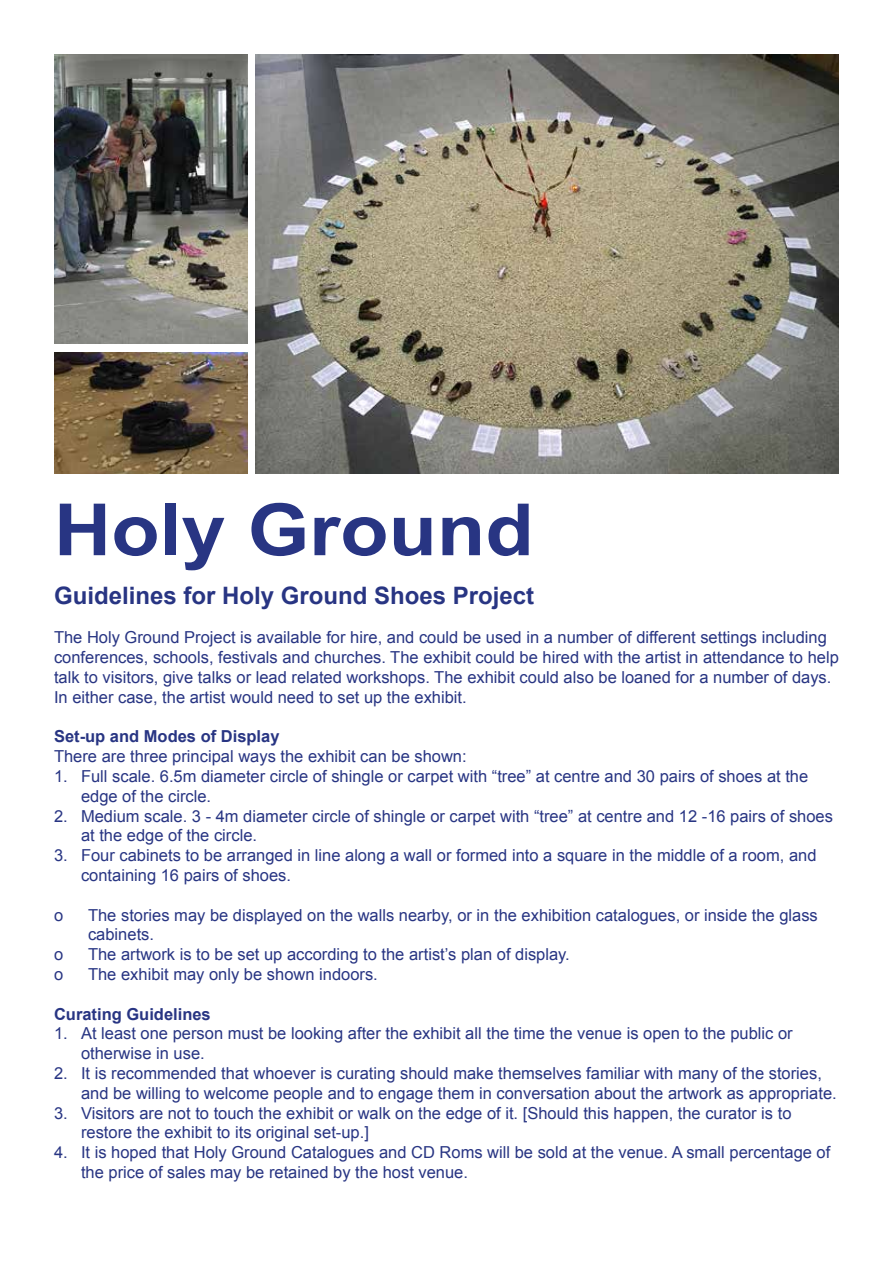
<style>
.page{position:relative;width:893px;height:1263px;background:#fff}
.page>*{position:absolute;margin:0;border:0;box-sizing:border-box;transform-origin:0 0}
.t1{font:700 72px "Arial";color:#283583;scale:1.1 1}
.t2{font:700 24px "Arial";color:#283583}
.t3{font:16.5px/19.8px "Arial";color:#283583}
.t4{font:700 16.5px "Arial";color:#283583}
</style>
<div class="page">
<img style="left:256px;top:54px;width:583px;height:419px">
<img style="left:54px;top:352px;width:194px;height:121px">
<img style="left:54px;top:54px;width:194px;height:289px">
<h1 class="t1" style="left:54px;top:482px;width:438px">Holy Ground</h1>
<h2 class="t2" style="left:54px;top:579px;width:482px">Guidelines for Holy Ground Shoes Project</h2>
<p class="t3" style="left:54px;top:628px;width:786px">The Holy Ground Project is available for hire, and could be used in a number of different settings including conferences, schools, festivals and churches. The exhibit could be hired with the artist in attendance to help talk to visitors, give talks or lead related workshops. The exhibit could also be loaned for a number of days.<br>In either case, the artist would need to set up the exhibit.</p>
<p class="t4" style="left:54px;top:726px;width:227px">Set-up and Modes of Display</p>
<p class="t3" style="left:54px;top:747px;width:414px">There are three principal ways the exhibit can be shown:</p>
<p class="t3" style="left:81px;top:766px;width:729px;text-indent:-27px">1. Full scale. 6.5m diameter circle of shingle or carpet with “tree” at centre and 30 pairs of shoes at the edge of the circle.</p>
<p class="t3" style="left:81px;top:806px;width:753px;text-indent:-27px">2. Medium scale. 3 - 4m diameter circle of shingle or carpet with “tree” at centre and 12 -16 pairs of shoes at the edge of the circle.</p>
<p class="t3" style="left:81px;top:846px;width:737px;text-indent:-27px">3. Four cabinets to be arranged in line along a wall or formed into a square in the middle of a room, and containing 16 pairs of shoes.</p>
<p class="t3" style="left:54px;top:905px;width:11px">o</p>
<p class="t3" style="left:88px;top:905px;width:731px">The stories may be displayed on the walls nearby, or in the exhibition catalogues, or inside the glass cabinets.</p>
<p class="t3" style="left:54px;top:945px;width:11px">o</p>
<p class="t3" style="left:88px;top:945px;width:483px">The artwork is to be set up according to the artist’s plan of display.</p>
<p class="t3" style="left:54px;top:964px;width:11px">o</p>
<p class="t3" style="left:88px;top:964px;width:291px">The exhibit may only be shown indoors.</p>
<p class="t4" style="left:54px;top:1003px;width:158px">Curating Guidelines</p>
<p class="t3" style="left:81px;top:1024px;width:713px;text-indent:-27px">1. At least one person must be looking after the exhibit all the time the venue is open to the public or otherwise in use.</p>
<p class="t3" style="left:81px;top:1063px;width:757px;text-indent:-27px">2. It is recommended that whoever is curating should make themselves familiar with many of the stories, and be willing to welcome people and to engage them in conversation about the artwork as appropriate.</p>
<p class="t3" style="left:81px;top:1103px;width:712px;text-indent:-27px">3. Visitors are not to touch the exhibit or walk on the edge of it. [Should this happen, the curator is to restore the exhibit to its original set-up.]</p>
<p class="t3" style="left:81px;top:1143px;width:751px;text-indent:-27px">4. It is hoped that Holy Ground Catalogues and CD Roms will be sold at the venue. A small percentage of the price of sales may be retained by the host venue.</p>
</div>
